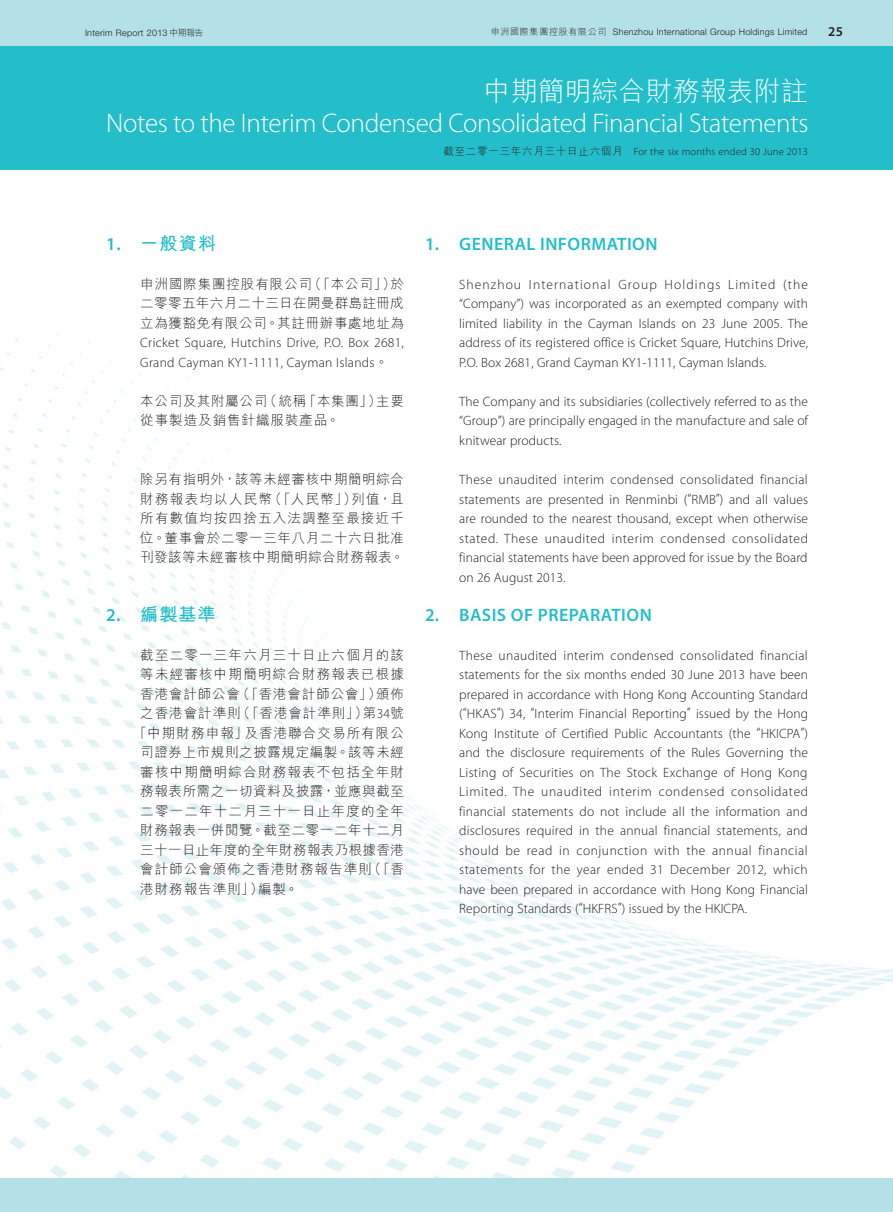
<style>
.page{position:relative;width:893px;height:1212px;background:#fff}
.page>*{position:absolute;margin:0;border:0;box-sizing:border-box;transform-origin:0 0}
.t1{font:300 27px "Myriad Pro";letter-spacing:-.015em;color:#fff}
.t2{font:300 27px "M Hei HK";color:#fff}
.Heading_1{font:600 18px "Myriad Pro";letter-spacing:.025em;color:#23bec9}
.C_Heading_1{font:700 18px "M Hei HK";color:#23bec9}
.Heading_1-2{font:700 18px "M Hei HK";color:#23bec9}
.Body_Text{font:300 13.5px/19.5px "Myriad Pro";letter-spacing:.005em;color:#231f20;text-align:justify}
.C_Body_Text{font:300 13.5px/19.5px "M Hei HK";letter-spacing:.07em;color:#231f20}
.C_Body_Text-2{font:300 13.5px/19.5px "Myriad Pro";letter-spacing:.02em;color:#231f20;text-align:justify}
.C_Body_Text-3{font:300 13.5px "M Hei HK";letter-spacing:.09em;color:#231f20}
.C_Body_Text-4{font:300 13.5px "M Hei HK";letter-spacing:.045em;color:#231f20}
.C_Body_Text-5{font:300 13.5px "M Hei HK";letter-spacing:.03em;color:#231f20}
.t3{font:600 13.5px "Myriad Pro";color:#231f20}
.t4{font:300 10.5px "Myriad Pro";letter-spacing:.02em;color:#231f20}
.t5{font:300 9px "Helvetica Neue LT Std";letter-spacing:.03em;color:#231f20}
.s1{font-family:"M Hei HK"}
.s2{font-family:"Myriad Pro";font-weight:600}
.s3{font-family:"Myriad Pro"}
</style>
<div class="page">
<img style="left:0;top:333px;width:893px;height:845px">
<div style="left:0;top:0;width:893px;height:170px;background:#23bec9"></div>
<div style="left:0;top:0;width:893px;height:46px;background:#b4e1e7"></div>
<div style="left:0;top:1178px;width:893px;height:34px;background:#b4e1e7"></div>
<p class="t5" style="left:85px;top:27px;width:120px">Interim Report 2013 <span class="s1">中期報告</span></p>
<p class="t5" style="left:491px;top:26px;width:318px"><span class="s1">申洲國際集團控股有限公司</span> Shenzhou International Group Holdings Limited</p>
<p class="t3" style="left:828px;top:23px;width:16px">25</p>
<p class="t2" style="left:484px;top:77px;width:325px">中期簡明綜合財務報表附註</p>
<p class="t1" style="left:106px;top:107px;width:704px">Notes to the Interim Condensed Consolidated Financial Statements</p>
<p class="t4" style="left:443px;top:146px;width:366px"><span class="s1">截至二零一三年六月三十日止六個月</span> For the six months ended 30 June 2013</p>
<p class="C_Heading_1" style="left:106px;top:230px;width:111px"><span class="s2">1.</span> 一般資料</p>
<p class="C_Body_Text-2" style="left:140px;top:275px;width:265px"><span class="s1">申洲國際集團控股有限公司（「本公司」）於二零零五年六月二十三日在開曼群島註冊成立為獲豁免有限公司。其註冊辦事處地址為</span>Cricket Square, Hutchins Drive, P.O. Box 2681, Grand Cayman KY1-1111, Cayman Islands<span class="s1">。</span></p>
<p class="C_Body_Text" style="left:140px;top:391px;width:265px">本公司及其附屬公司（統稱「本集團」）主要從事製造及銷售針織服裝產品。</p>
<p class="C_Body_Text" style="left:140px;top:469px;width:265px;text-align:justify">除另有指明外，該等未經審核中期簡明綜合財務報表均以人民幣（「人民幣」）列值，且所有數值均按四捨五入法調整至最接近千位。董事會於二零一三年八月二十六日批准刊發該等未經審核中期簡明綜合財務報表。</p>
<p class="Heading_1-2" style="left:106px;top:601px;width:111px"><span class="s2">2.</span> 編製基準</p>
<p class="C_Body_Text-3" style="left:140px;top:648px;width:265px">截至二零一三年六月三十日止六個月的該</p>
<p class="C_Body_Text-3" style="left:140px;top:667px;width:265px">等未經審核中期簡明綜合財務報表已根據</p>
<p class="C_Body_Text" style="left:140px;top:684px;width:265px">香港會計師公會（「香港會計師公會」）頒佈</p>
<p class="C_Body_Text" style="left:140px;top:703px;width:265px">之香港會計準則（「香港會計準則」）第<span class="s3">34</span>號</p>
<p class="C_Body_Text" style="left:134px;top:723px;width:272px">「中期財務申報」及香港聯合交易所有限公</p>
<p class="C_Body_Text-4" style="left:140px;top:745px;width:265px">司證券上市規則之披露規定編製。該等未經</p>
<p class="C_Body_Text-3" style="left:140px;top:765px;width:265px">審核中期簡明綜合財務報表不包括全年財</p>
<p class="C_Body_Text-4" style="left:140px;top:784px;width:265px">務報表所需之一切資料及披露，並應與截至</p>
<p class="C_Body_Text-3" style="left:140px;top:804px;width:265px">二零一二年十二月三十一日止年度的全年</p>
<p class="C_Body_Text-4" style="left:140px;top:823px;width:265px">財務報表一併閱覽。截至二零一二年十二月</p>
<p class="C_Body_Text-5" style="left:140px;top:843px;width:265px">三十一日止年度的全年財務報表乃根據香港</p>
<p class="C_Body_Text" style="left:140px;top:859px;width:265px">會計師公會頒佈之香港財務報告準則（「香</p>
<p class="C_Body_Text" style="left:140px;top:879px;width:159px">港財務報告準則」）編製。</p>
<p class="Heading_1" style="left:425px;top:232px;width:234px">1. GENERAL INFORMATION</p>
<p class="Body_Text" style="left:459px;top:275px;width:350px">Shenzhou International Group Holdings Limited (the “Company”) was incorporated as an exempted company with limited liability in the Cayman Islands on 23 June 2005. The address of its registered office is Cricket Square, Hutchins Drive, P.O. Box 2681, Grand Cayman KY1-1111, Cayman Islands.</p>
<p class="Body_Text" style="left:459px;top:392px;width:350px">The Company and its subsidiaries (collectively referred to as the “Group”) are principally engaged in the manufacture and sale of knitwear products.</p>
<p class="Body_Text" style="left:459px;top:470px;width:350px">These unaudited interim condensed consolidated financial statements are presented in Renminbi (“RMB”) and all values are rounded to the nearest thousand, except when otherwise stated. These unaudited interim condensed consolidated financial statements have been approved for issue by the Board on 26 August 2013.</p>
<p class="Heading_1" style="left:425px;top:603px;width:228px">2. BASIS OF PREPARATION</p>
<p class="Body_Text" style="left:459px;top:645px;width:350px">These unaudited interim condensed consolidated financial statements for the six months ended 30 June 2013 have been prepared in accordance with Hong Kong Accounting Standard (“HKAS”) 34, “Interim Financial Reporting” issued by the Hong Kong Institute of Certified Public Accountants (the “HKICPA”) and the disclosure requirements of the Rules Governing the Listing of Securities on The Stock Exchange of Hong Kong Limited. The unaudited interim condensed consolidated financial statements do not include all the information and disclosures required in the annual financial statements, and should be read in conjunction with the annual financial statements for the year ended 31 December 2012, which have been prepared in accordance with Hong Kong Financial Reporting Standards (“HKFRS”) issued by the HKICPA.</p>
</div>
